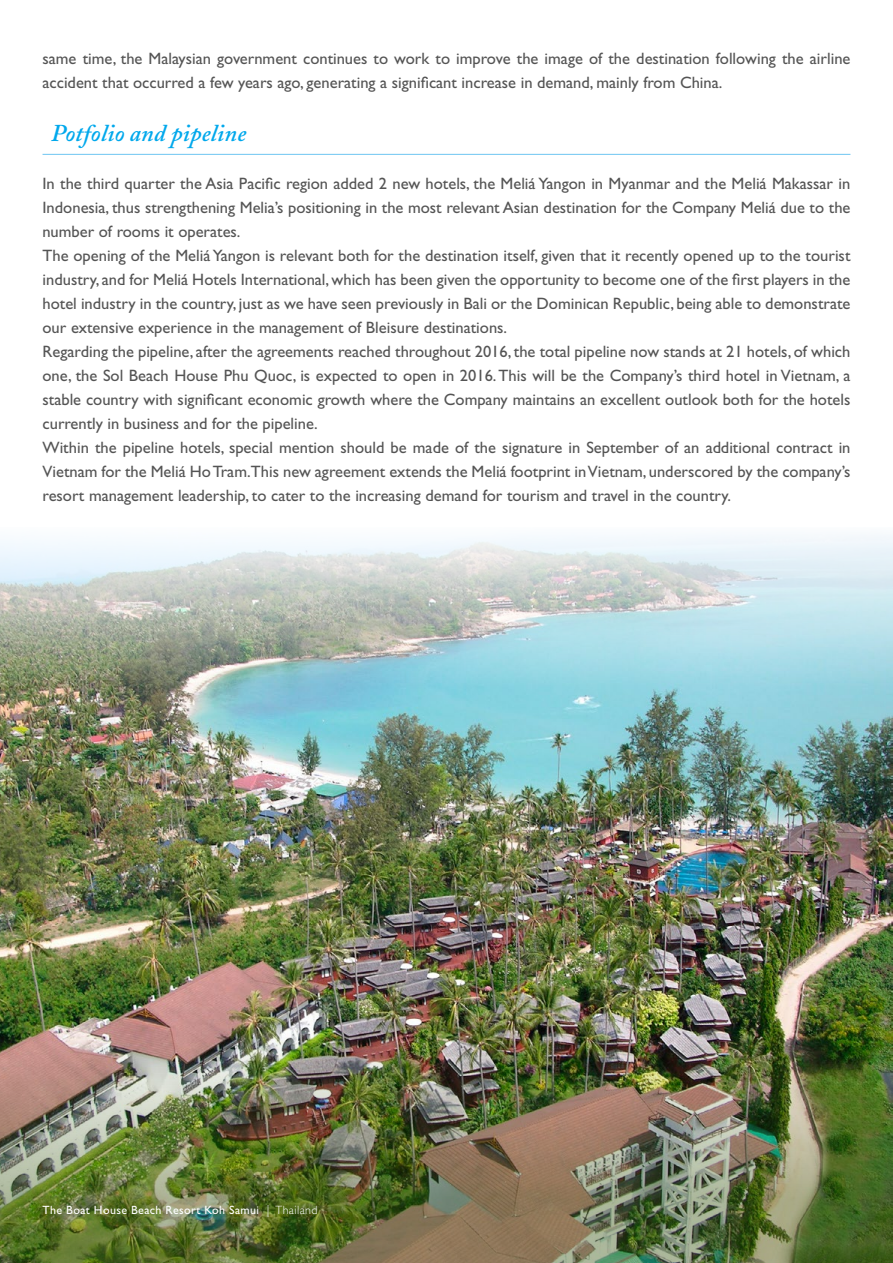
<style>
.page{position:relative;width:893px;height:1263px;background:#fff}
.page>*{position:absolute;margin:0;border:0;box-sizing:border-box;transform-origin:0 0}
.t1{font:italic 600 24px "Adobe Caslon";letter-spacing:.01em;color:#00a8ec}
.t2{font:16.5px/24px "Gill Sans Std";color:#545454}
.t3{font:12px "Gill Sans Std";letter-spacing:.03em;color:#fff}
.s1{font-weight:300}
</style>
<div class="page">
<img style="left:0;top:724px;width:893px;height:271px">
<img style="left:0;top:995px;width:893px;height:268px">
<img style="left:0;top:535px;width:893px;height:189px">
<hr style="left:43px;top:154px;width:807px;height:1px;background:#6dc5f1">
<p class="t2" style="left:43px;top:47px;width:809px">same time, the Malaysian government continues to work to improve the image of the destination following the airline accident that occurred a few years ago, generating a significant increase in demand, mainly from China.</p>
<h1 class="t1" style="left:51px;top:120px;width:197px">Potfolio and pipeline</h1>
<p class="t2" style="left:43px;top:172px;width:810px">In the third quarter the Asia Pacific region added 2 new hotels, the Meliá Yangon in Myanmar and the Meliá Makassar in Indonesia, thus strengthening Melia’s positioning in the most relevant Asian destination for the Company Meliá due to the number of rooms it operates.<br>The opening of the Meliá Yangon is relevant both for the destination itself, given that it recently opened up to the tourist industry, and for Meliá Hotels International, which has been given the opportunity to become one of the first players in the hotel industry in the country, just as we have seen previously in Bali or the Dominican Republic, being able to demonstrate our extensive experience in the management of Bleisure destinations.<br>Regarding the pipeline, after the agreements reached throughout 2016, the total pipeline now stands at 21 hotels, of which one, the Sol Beach House Phu Quoc, is expected to open in 2016. This will be the Company’s third hotel in Vietnam, a stable country with significant economic growth where the Company maintains an excellent outlook both for the hotels currently in business and for the pipeline.<br>Within the pipeline hotels, special mention should be made of the signature in September of an additional contract in Vietnam for the Meliá Ho Tram.This new agreement extends the Meliá footprint in Vietnam, underscored by the company’s resort management leadership, to cater to the increasing demand for tourism and travel in the country.</p>
<p class="t3" style="left:43px;top:1203px;width:277px">The Boat House Beach Resort Koh Samui <span class="s1">| Thailand</span></p>
</div>
